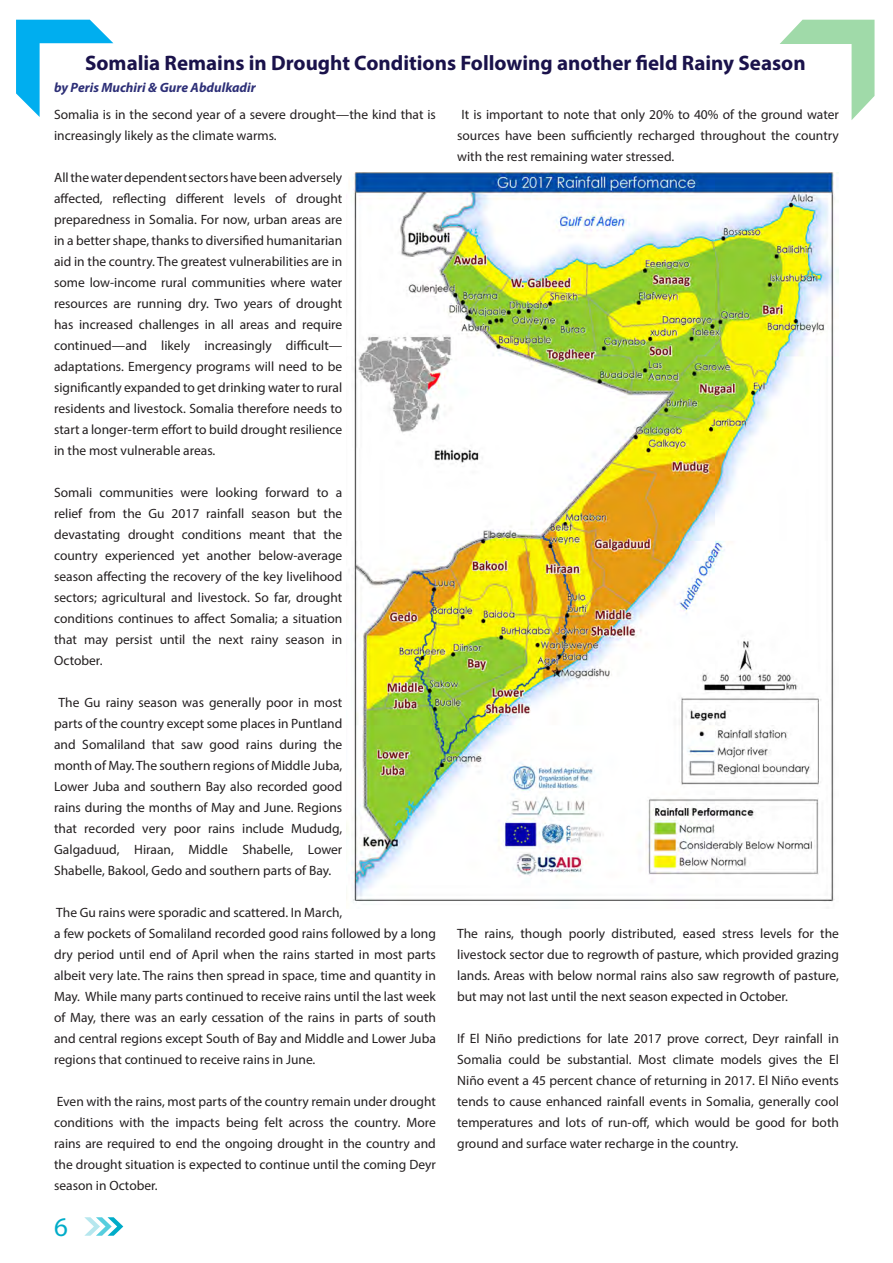
<style>
.page{position:relative;width:893px;height:1263px;background:#fff}
.page>*{position:absolute;margin:0;border:0;box-sizing:border-box;transform-origin:0 0}
.t1{font:27px "Myriad Pro";color:#00acc8}
._02_Article_Title{font:700 21px "Myriad Pro";color:#1a124b}
.t2{font:13.5px/21px "Myriad Pro";color:#231f20;text-align:justify}
.t3{font:italic 700 13.5px "Myriad Pro";color:#2d2f77}
</style>
<div class="page">
<svg style="left:84px;top:1217px;width:39px;height:19px"></svg>
<svg style="left:780px;top:20px;width:94px;height:100px"></svg>
<svg style="left:16px;top:20px;width:97px;height:97px"></svg>
<img style="left:347px;top:172px;width:492px;height:731px">
<p class="_02_Article_Title" style="left:85px;top:49px;width:722px">Somalia Remains in Drought Conditions Following another field Rainy Season</p>
<p class="t3" style="left:54px;top:79px;width:203px">by Peris Muchiri &amp; Gure Abdulkadir</p>
<p class="t2" style="left:54px;top:104px;width:383px">Somalia is in the second year of a severe drought—the kind that is increasingly likely as the climate warms.</p>
<p class="t2" style="left:54px;top:167px;width:290px">All the water dependent sectors have been adversely affected, reflecting different levels of drought preparedness in Somalia. For now, urban areas are in a better shape, thanks to diversified humanitarian aid in the country. The greatest vulnerabilities are in some low-income rural communities where water resources are running dry. Two years of drought has increased challenges in all areas and require continued—and likely increasingly difficult— adaptations. Emergency programs will need to be significantly expanded to get drinking water to rural residents and livestock. Somalia therefore needs to start a longer-term effort to build drought resilience in the most vulnerable areas.</p>
<p class="t2" style="left:54px;top:482px;width:290px">Somali communities were looking forward to a relief from the Gu 2017 rainfall season but the devastating drought conditions meant that the country experienced yet another below-average season affecting the recovery of the key livelihood sectors; agricultural and livestock. So far, drought conditions continues to affect Somalia; a situation that may persist until the next rainy season in October.</p>
<p class="t2" style="left:54px;top:692px;width:290px;text-indent:4px">The Gu rainy season was generally poor in most parts of the country except some places in Puntland and Somaliland that saw good rains during the month of May. The southern regions of Middle Juba, Lower Juba and southern Bay also recorded good rains during the months of May and June. Regions that recorded very poor rains include Mududg, Galgaduud, Hiraan, Middle Shabelle, Lower Shabelle, Bakool, Gedo and southern parts of Bay.</p>
<p class="t2" style="left:54px;top:902px;width:383px;text-align:left">The Gu rains were sporadic and scattered. In March,<br>a few pockets of Somaliland recorded good rains followed by a long dry period until end of April when the rains started in most parts albeit very late. The rains then spread in space, time and quantity in May. While many parts continued to receive rains until the last week of May, there was an early cessation of the rains in parts of south and central regions except South of Bay and Middle and Lower Juba regions that continued to receive rains in June.</p>
<p class="t2" style="left:54px;top:1091px;width:383px">Even with the rains, most parts of the country remain under drought conditions with the impacts being felt across the country. More rains are required to end the ongoing drought in the country and the drought situation is expected to continue until the coming Deyr season in October.</p>
<h1 class="t1" style="left:54px;top:1210px;width:15px">6</h1>
<p class="t2" style="left:457px;top:104px;width:383px;text-indent:4px">It is important to note that only 20% to 40% of the ground water sources have been sufficiently recharged throughout the country with the rest remaining water stressed.</p>
<p class="t2" style="left:457px;top:923px;width:383px">The rains, though poorly distributed, eased stress levels for the livestock sector due to regrowth of pasture, which provided grazing lands. Areas with below normal rains also saw regrowth of pasture, but may not last until the next season expected in October.</p>
<p class="t2" style="left:457px;top:1028px;width:383px">If El Niño predictions for late 2017 prove correct, Deyr rainfall in Somalia could be substantial. Most climate models gives the El Niño event a 45 percent chance of returning in 2017. El Niño events tends to cause enhanced rainfall events in Somalia, generally cool temperatures and lots of run-off, which would be good for both ground and surface water recharge in the country.</p>
</div>
